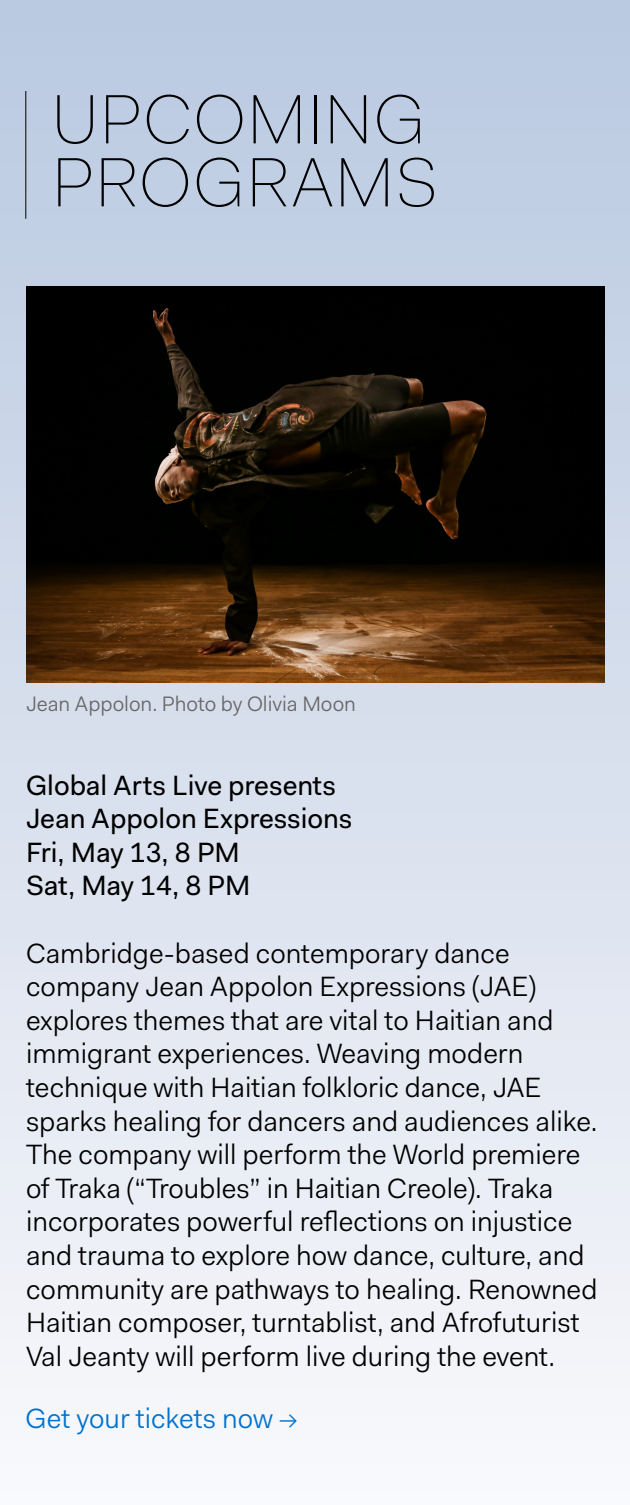
<style>
.page{position:relative;width:630px;height:1505px;background:#fff}
.page>*{position:absolute;margin:0;border:0;box-sizing:border-box;transform-origin:0 0}
.t1{font:100 70px/63px "Fakt";letter-spacing:.01em;color:#000}
.Body_text{font:28px/33.6px "Fakt Blond";color:#000}
.Body_text-2{font:28px/33.6px "Fakt";color:#000}
.Body_text-3{font:28px "Fakt Blond";color:#0072ce}
.Body_text-4{font:21px "Fakt Blond";color:#666}
</style>
<div class="page">
<div style="left:0;top:0;width:630px;height:1505px;background:linear-gradient(to bottom,#afbfd5,#f9f9fc)"></div>
<hr style="left:25px;top:91px;width:1px;height:128px;background:#000">
<img style="left:27px;top:287px;width:577px;height:395px">
<p class="t1" style="left:52px;top:87px;width:389px">UPCOMING<br>PROGRAMS</p>
<p class="Body_text-4" style="left:26px;top:690px;width:331px">Jean Appolon. Photo by Olivia Moon</p>
<p class="Body_text-2" style="left:26px;top:768px;width:328px">Global Arts Live presents<br>Jean Appolon Expressions<br>Fri, May 13, 8 PM</p>
<p class="Body_text-2" style="left:26px;top:869px;width:226px">Sat, May 14, 8 PM</p>
<p class="Body_text" style="left:26px;top:936px;width:573px">Cambridge-based contemporary dance company Jean Appolon Expressions (JAE) explores themes that are vital to Haitian and immigrant experiences. Weaving modern technique with Haitian folkloric dance, JAE sparks healing for dancers and audiences alike.<br>The company will perform the World premiere of Traka (“Troubles” in Haitian Creole). Traka incorporates powerful reflections on injustice and trauma to explore how dance, culture, and community are pathways to healing. Renowned Haitian composer, turntablist, and Afrofuturist Val Jeanty will perform live during the event.</p>
<p class="Body_text-3" style="left:26px;top:1400px;width:274px">Get your tickets now →</p>
</div>
